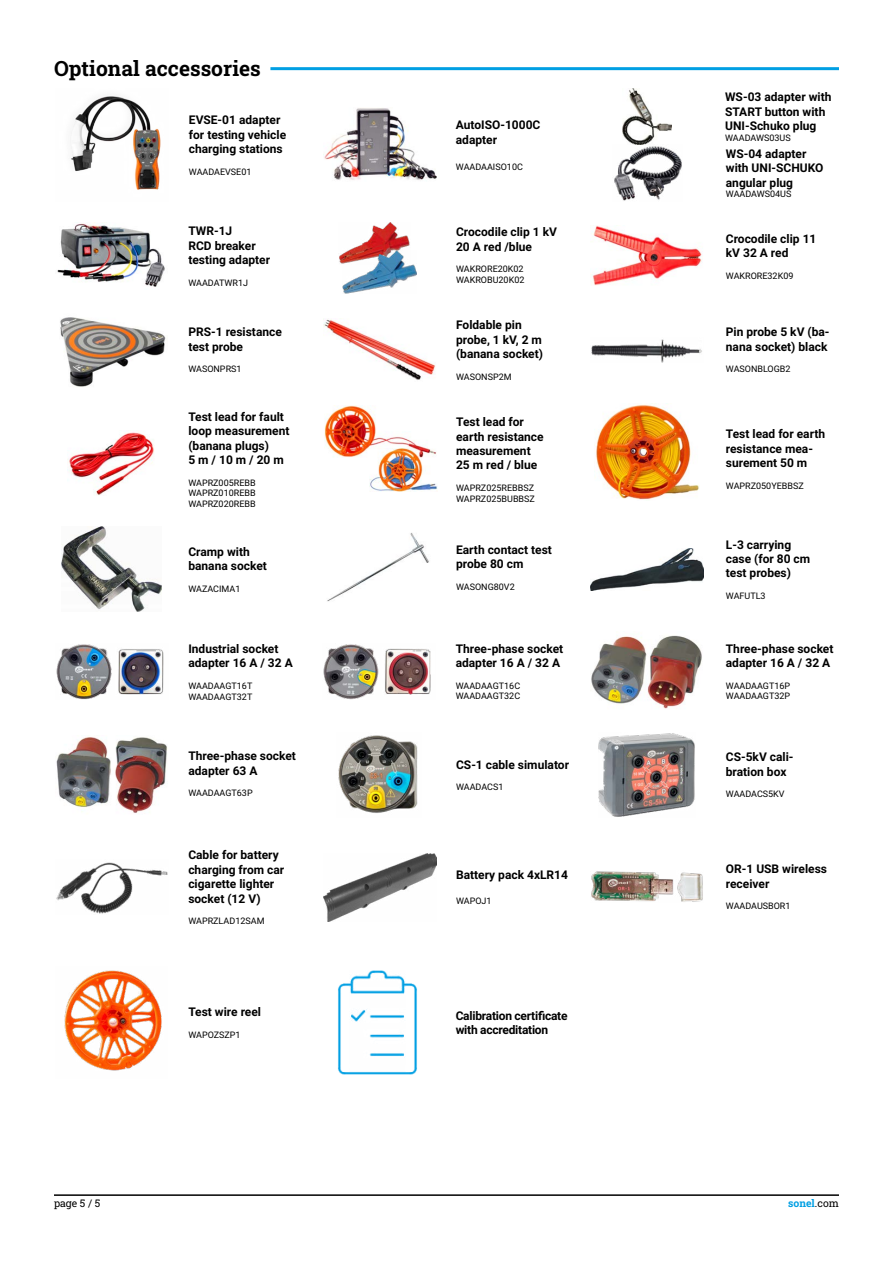
<style>
.page{position:relative;width:893px;height:1263px;background:#fff}
.page>*{position:absolute;margin:0;border:0;box-sizing:border-box;transform-origin:0 0}
.t1{font:21px "Roboto Slab";color:#000}
.t2{font:700 12px/14.4px "Roboto";color:#000}
.t3{font:700 12px/14.4px "Roboto";letter-spacing:-.02em;color:#000}
.t4{font:10.5px "Roboto Slab";color:#009fe3}
.t5{font:10.5px "Roboto Slab";color:#000}
.t6{font:9px/10.8px "Roboto";color:#000}
.s1{color:#000}
</style>
<div class="page">
<hr style="left:54px;top:1194px;width:785px;height:2px;background:#000">
<img style="left:623px;top:88px;width:48px;height:57px">
<img style="left:614px;top:146px;width:68px;height:55px">
<img style="left:323px;top:108px;width:113px;height:72px">
<img style="left:71px;top:96px;width:90px;height:94px">
<img style="left:339px;top:222px;width:71px;height:42px">
<img style="left:343px;top:251px;width:73px;height:42px">
<img style="left:591px;top:226px;width:111px;height:60px">
<img style="left:60px;top:317px;width:106px;height:70px">
<img style="left:323px;top:319px;width:113px;height:61px">
<img style="left:591px;top:339px;width:111px;height:23px">
<img style="left:324px;top:405px;width:105px;height:52px">
<img style="left:369px;top:449px;width:68px;height:43px">
<img style="left:594px;top:403px;width:106px;height:97px">
<img style="left:69px;top:432px;width:85px;height:63px">
<img style="left:323px;top:644px;width:108px;height:55px">
<img style="left:591px;top:635px;width:111px;height:74px">
<img style="left:56px;top:644px;width:108px;height:55px">
<img style="left:56px;top:737px;width:112px;height:76px">
<img style="left:62px;top:527px;width:100px;height:85px">
<img style="left:57px;top:223px;width:108px;height:64px">
<img style="left:338px;top:735px;width:80px;height:78px">
<img style="left:64px;top:970px;width:98px;height:101px">
<img style="left:323px;top:853px;width:113px;height:68px">
<img style="left:591px;top:548px;width:113px;height:43px">
<img style="left:598px;top:733px;width:97px;height:84px">
<img style="left:56px;top:862px;width:112px;height:52px">
<img style="left:591px;top:871px;width:112px;height:31px">
<img style="left:338px;top:970px;width:79px;height:105px">
<hr style="left:270px;top:67px;width:569px;height:3px;background:#009fe3">
<img style="left:327px;top:533px;width:102px;height:69px">
<h1 class="t1" style="left:54px;top:54px;width:208px">Optional accessories</h1>
<p class="t2" style="left:189px;top:112px;width:99px">EVSE-01 adapter for testing vehicle charging stations</p>
<p class="t6" style="left:189px;top:166px;width:64px">WAADAEVSE01</p>
<p class="t2" style="left:188px;top:223px;width:83px">TWR-1J<br>RCD breaker testing adapter</p>
<p class="t6" style="left:188px;top:277px;width:61px">WAADATWR1J</p>
<p class="t2" style="left:188px;top:324px;width:95px">PRS-1 resistance test probe</p>
<p class="t6" style="left:188px;top:363px;width:55px">WASONPRS1</p>
<p class="t2" style="left:188px;top:409px;width:103px">Test lead for fault loop measurement (banana plugs)<br>5 m / 10 m / 20 m</p>
<p class="t6" style="left:188px;top:477px;width:69px;text-align:justify">WAPRZ005REBB WAPRZ010REBB WAPRZ020REBB</p>
<p class="t2" style="left:188px;top:544px;width:80px">Cramp with banana socket</p>
<p class="t6" style="left:188px;top:583px;width:54px">WAZACIMA1</p>
<p class="t2" style="left:188px;top:641px;width:106px">Industrial socket adapter 16 A / 32 A</p>
<p class="t6" style="left:188px;top:680px;width:66px">WAADAAGT16T<br>WAADAAGT32T</p>
<p class="t2" style="left:188px;top:748px;width:109px">Three-phase socket adapter 63 A</p>
<p class="t6" style="left:188px;top:787px;width:66px">WAADAAGT63P</p>
<p class="t2" style="left:188px;top:847px;width:97px">Cable for battery charging from car cigarette lighter socket (12 V)</p>
<p class="t6" style="left:188px;top:915px;width:78px">WAPRZLAD12SAM</p>
<p class="t2" style="left:188px;top:1004px;width:74px">Test wire reel</p>
<p class="t6" style="left:188px;top:1028px;width:54px">WAPOZSZP1</p>
<p class="t2" style="left:456px;top:117px;width:86px">AutoISO-1000C adapter</p>
<p class="t6" style="left:456px;top:161px;width:69px">WAADAAISO10C</p>
<p class="t2" style="left:456px;top:224px;width:102px">Crocodile clip 1 kV<br>20 A red /blue</p>
<p class="t6" style="left:456px;top:263px;width:70px">WAKRORE20K02<br>WAKROBU20K02</p>
<p class="t2" style="left:456px;top:317px;width:88px">Foldable pin probe, 1 kV, 2 m (banana socket)</p>
<p class="t6" style="left:456px;top:371px;width:57px">WASONSP2M</p>
<p class="t2" style="left:456px;top:414px;width:89px">Test lead for earth resistance measurement<br>25 m red / blue</p>
<p class="t6" style="left:456px;top:482px;width:80px">WAPRZ025REBBSZ<br>WAPRZ025BUBBSZ</p>
<p class="t2" style="left:456px;top:542px;width:97px">Earth contact test probe 80 cm</p>
<p class="t6" style="left:456px;top:581px;width:60px">WASONG80V2</p>
<p class="t2" style="left:456px;top:641px;width:109px">Three-phase socket adapter 16 A / 32 A</p>
<p class="t6" style="left:456px;top:680px;width:66px">WAADAAGT16C<br>WAADAAGT32C</p>
<p class="t2" style="left:456px;top:757px;width:114px">CS-1 cable simulator</p>
<p class="t6" style="left:456px;top:781px;width:49px">WAADACS1</p>
<p class="t2" style="left:456px;top:867px;width:113px">Battery pack 4xLR14</p>
<p class="t6" style="left:456px;top:895px;width:37px">WAPOJ1</p>
<p class="t3" style="left:456px;top:1007px;width:113px">Calibration certificate with accreditation</p>
<p class="t2" style="left:725px;top:89px;width:108px">WS-03 adapter with<br>START button with<br>UNI-Schuko plug</p>
<p class="t6" style="left:725px;top:132px;width:67px">WAADAWS03US</p>
<p class="t2" style="left:726px;top:146px;width:99px">WS-04 adapter with UNI-SCHUKO angular plug</p>
<p class="t6" style="left:726px;top:189px;width:67px">WAADAWS04US</p>
<p class="t2" style="left:726px;top:231px;width:92px">Crocodile clip 11 kV 32 A red</p>
<p class="t6" style="left:726px;top:270px;width:69px">WAKRORE32K09</p>
<p class="t2" style="left:726px;top:324px;width:105px">Pin probe 5 kV (ba&shy;nana socket) black</p>
<p class="t6" style="left:726px;top:363px;width:66px">WASONBLOGB2</p>
<p class="t2" style="left:726px;top:426px;width:101px">Test lead for earth resistance mea&shy;surement 50 m</p>
<p class="t6" style="left:726px;top:480px;width:79px">WAPRZ050YEBBSZ</p>
<p class="t2" style="left:726px;top:537px;width:86px">L-3 carrying case (for 80 cm test probes)</p>
<p class="t6" style="left:726px;top:590px;width:41px">WAFUTL3</p>
<p class="t2" style="left:726px;top:641px;width:109px">Three-phase socket adapter 16 A / 32 A</p>
<p class="t6" style="left:726px;top:680px;width:66px">WAADAAGT16P<br>WAADAAGT32P</p>
<p class="t2" style="left:726px;top:749px;width:69px">CS-5kV cali&shy;bration box</p>
<p class="t6" style="left:726px;top:788px;width:60px">WAADACS5KV</p>
<p class="t2" style="left:726px;top:861px;width:103px">OR-1 USB wireless receiver</p>
<p class="t6" style="left:726px;top:900px;width:66px">WAADAUSBOR1</p>
<p class="t5" style="left:54px;top:1196px;width:48px">page 5 / 5</p>
<p class="t4" style="left:788px;top:1196px;width:52px">sonel<span class="s1">.com</span></p>
</div>
